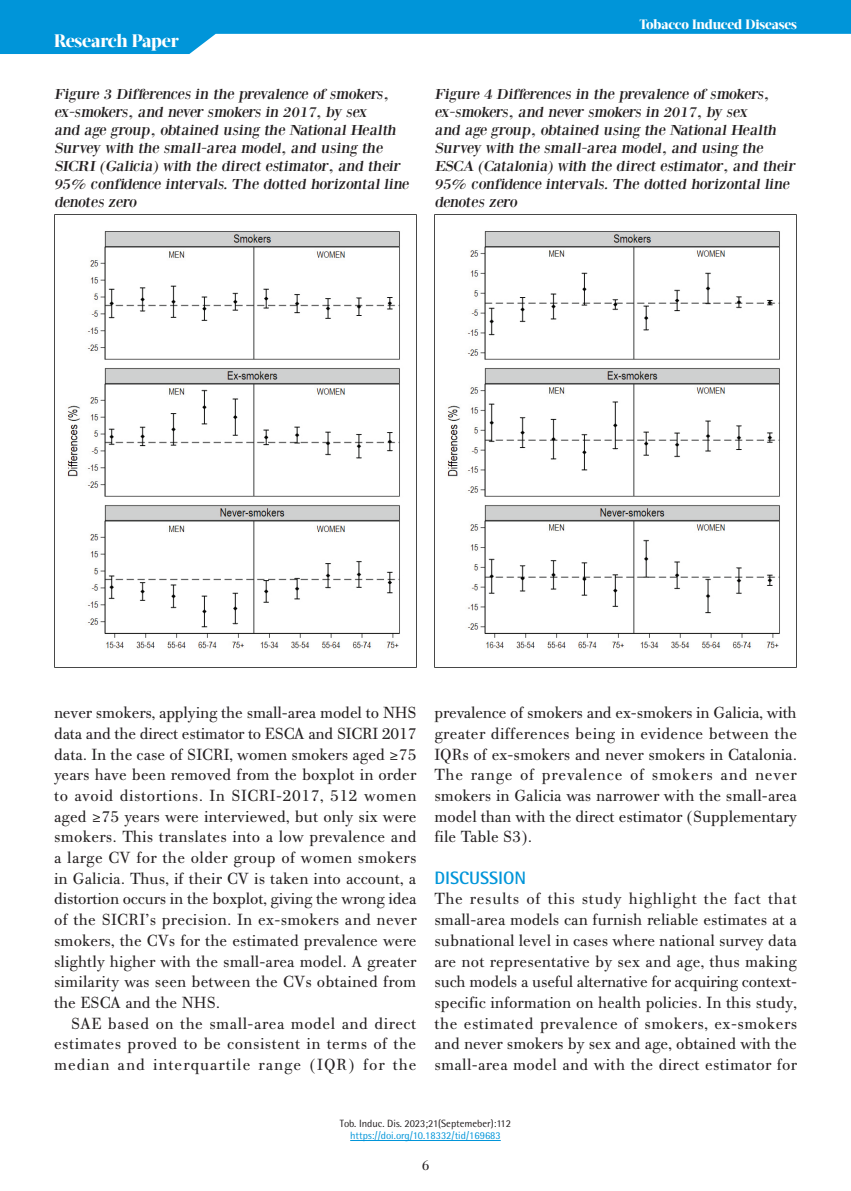
<style>
.page{position:relative;width:851px;height:1191px;background:#fff}
.page>*{position:absolute;margin:0;border:0;box-sizing:border-box;transform-origin:0 0}
.t1{font:800 18px "Acta Display W04";letter-spacing:-.01em;color:#fff}
.t2{font:700 18px "Rotis Semi Sans Hel";color:#0095d9}
.t3{font:17.25px/20.7px "PF Bodoni Text";letter-spacing:.005em;color:#231f20;text-align:justify}
.t4{font:15px/18px "Bodoni XT";color:#231f20;scale:1.1 1}
.t5{font:15px "PF Bodoni Text";color:#231f20}
.t6{font:800 13.5px "Acta Display W04";letter-spacing:-.01em;color:#fff}
.t7{font:10.5px "Rotis Semi Sans Hel";color:#231f20}
.t8{font:10.5px "Rotis Semi Sans Hel";color:#0095d9}
.s1{font-family:"Georgia";font-size:15px}
</style>
<div class="page">
<svg style="left:0;top:0;width:850px;height:54px;fill:#0095d9"></svg>
<hr style="left:350px;top:1140px;width:150px;height:1px;background:#0095d9">
<img style="left:54px;top:214px;width:362px;height:453px">
<img style="left:434px;top:214px;width:362px;height:453px">
<p class="t1" style="left:54px;top:30px;width:126px">Research Paper</p>
<p class="t6" style="left:639px;top:17px;width:159px">Tobacco Induced Diseases</p>
<p class="t4" style="left:54px;top:85px;width:326px">Figure 3 Differences in the prevalence of smokers, ex-smokers, and never smokers in 2017, by sex<br>and age group, obtained using the National Health Survey with the small-area model, and using the SICRI (Galicia) with the direct estimator, and their 95% confidence intervals. The dotted horizontal line denotes zero</p>
<p class="t4" style="left:434px;top:85px;width:331px">Figure 4 Differences in the prevalence of smokers, ex-smokers, and never smokers in 2017, by sex<br>and age group, obtained using the National Health Survey with the small-area model, and using the ESCA (Catalonia) with the direct estimator, and their 95% confidence intervals. The dotted horizontal line denotes zero</p>
<p class="t3" style="left:54px;top:702px;width:364px">never smokers, applying the small-area model to NHS data and the direct estimator to ESCA and SICRI 2017 data. In the case of SICRI, women smokers aged <span class="s1">≥</span>75 years have been removed from the boxplot in order to avoid distortions. In SICRI-2017, 512 women aged <span class="s1">≥</span>75 years were interviewed, but only six were smokers. This translates into a low prevalence and a large CV for the older group of women smokers in Galicia. Thus, if their CV is taken into account, a distortion occurs in the boxplot, giving the wrong idea of the SICRI’s precision. In ex-smokers and never smokers, the CVs for the estimated prevalence were slightly higher with the small-area model. A greater similarity was seen between the CVs obtained from the ESCA and the NHS.</p>
<p class="t3" style="left:54px;top:1013px;width:364px;text-indent:17px">SAE based on the small-area model and direct estimates proved to be consistent in terms of the median and interquartile range (IQR) for the</p>
<p class="t3" style="left:434px;top:702px;width:364px">prevalence of smokers and ex-smokers in Galicia, with greater differences being in evidence between the IQRs of ex-smokers and never smokers in Catalonia.<br>The range of prevalence of smokers and never smokers in Galicia was narrower with the small-area model than with the direct estimator (Supplementary file Table S3).</p>
<p class="t2" style="left:434px;top:866px;width:93px">DISCUSSION</p>
<p class="t3" style="left:434px;top:889px;width:364px">The results of this study highlight the fact that small-area models can furnish reliable estimates at a subnational level in cases where national survey data are not representative by sex and age, thus making such models a useful alternative for acquiring context&shy;specific information on health policies. In this study, the estimated prevalence of smokers, ex-smokers and never smokers by sex and age, obtained with the small-area model and with the direct estimator for</p>
<p class="t7" style="left:340px;top:1116px;width:173px">Tob. Induc. Dis. 2023;21(Septemeber):112</p>
<p class="t8" style="left:350px;top:1129px;width:152px">https://doi.org/10.18332/tid/169683</p>
<p class="t5" style="left:421px;top:1156px;width:9px">6</p>
</div>
